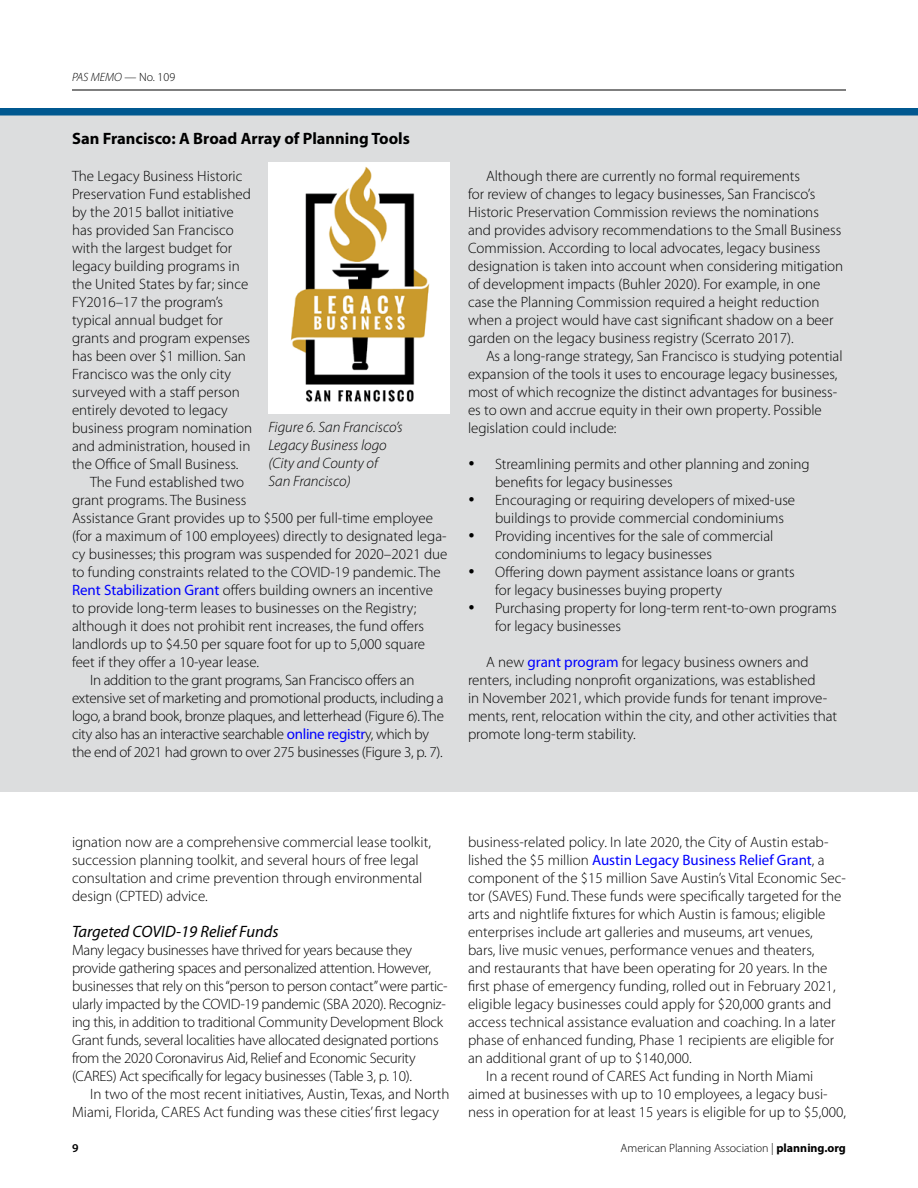
<style>
.page{position:relative;width:918px;height:1188px;background:#fff}
.page>*{position:absolute;margin:0;border:0;box-sizing:border-box;transform-origin:0 0}
.Header2{font:700 16.5px "Myriad Pro";color:#000}
.Body_First{font:italic 16.5px "Myriad Pro";color:#000}
.body_copy{font:300 15px/18px "Myriad Pro";color:#000}
.Body_First-2{font:300 15px/18px "Myriad Pro";letter-spacing:-.015em;color:#000}
.body_copy-2{font:300 15px/18px "Myriad Pro";letter-spacing:-.02em;color:#000}
.t1{font:italic 300 15px/18px "Myriad Pro";color:#000}
.t2{font:300 12px "Myriad Pro";color:#000}
.t3{font:italic 300 12px "Myriad Pro";color:#000}
.t4{font:600 12px "Myriad Pro";color:#000}
.s1{font-style:normal}
.s2{font-weight:400;color:#00f}
.s3{font-weight:700}
</style>
<div class="page">
<hr style="left:72px;top:90px;width:774px;height:1px;background:#000">
<div style="left:0;top:112px;width:918px;height:680px;background:#dcddde"></div>
<div style="left:0;top:108px;width:918px;height:8px;background:#005890"></div>
<div style="left:268px;top:162px;width:182px;height:252px;background:#fff"></div>
<img style="left:290px;top:167px;width:140px;height:236px">
<p class="t3" style="left:72px;top:71px;width:105px">PAS MEMO <span class="s1">— No. 109</span></p>
<h2 class="Header2" style="left:72px;top:130px;width:339px">San Francisco: A Broad Array of Planning Tools</h2>
<p class="Body_First-2" style="left:72px;top:167px;width:182px">The Legacy Business Historic<br>Preservation Fund established by the 2015 ballot initiative has provided San Francisco with the largest budget for legacy building programs in the United States by far; since<br>FY2016–17 the program’s typical annual budget for grants and program expenses has been over $1 million. San<br>Francisco was the only city surveyed with a staff person entirely devoted to legacy business program nomination and administration, housed in the Office of Small Business.</p>
<p class="body_copy" style="left:72px;top:473px;width:377px;text-indent:18px">The Fund established two<br>grant programs. The Business<br>Assistance Grant provides up to $500 per full-time employee (for a maximum of 100 employees) directly to designated lega&shy;cy businesses; this program was suspended for 2020–2021 due to funding constraints related to the COVID-19 pandemic. The <span class="s2">Rent Stabilization Grant</span> offers building owners an incentive to provide long-term leases to businesses on the Registry; although it does not prohibit rent increases, the fund offers landlords up to $4.50 per square foot for up to 5,000 square feet if they offer a 10-year lease.</p>
<p class="body_copy-2" style="left:72px;top:671px;width:373px;text-indent:18px">In addition to the grant programs, San Francisco offers an extensive set of marketing and promotional products, including a logo, a brand book, bronze plaques, and letterhead (Figure 6). The city also has an interactive searchable <span class="s2">online registr</span>y, which by the end of 2021 had grown to over 275 businesses (Figure 3, p. 7).</p>
<p class="t1" style="left:268px;top:419px;width:136px">Figure 6. San Francisco’s<br>Legacy Business logo (City and County of<br>San Francisco)</p>
<p class="body_copy" style="left:468px;top:167px;width:377px;text-indent:18px">Although there are currently no formal requirements<br>for review of changes to legacy businesses, San Francisco’s Historic Preservation Commission reviews the nominations and provides advisory recommendations to the Small Business Commission. According to local advocates, legacy business designation is taken into account when considering mitigation of development impacts (Buhler 2020). For example, in one case the Planning Commission required a height reduction when a project would have cast significant shadow on a beer garden on the legacy business registry (Scerrato 2017).</p>
<p class="body_copy" style="left:468px;top:347px;width:376px;text-indent:18px">As a long-range strategy, San Francisco is studying potential expansion of the tools it uses to encourage legacy businesses, most of which recognize the distinct advantages for business&shy;es to own and accrue equity in their own property. Possible legislation could include:</p>
<p class="body_copy" style="left:495px;top:455px;width:316px;text-indent:-27px">• Streamlining permits and other planning and zoning benefits for legacy businesses</p>
<p class="body_copy" style="left:495px;top:491px;width:302px;text-indent:-27px">• Encouraging or requiring developers of mixed-use buildings to provide commercial condominiums</p>
<p class="body_copy" style="left:495px;top:527px;width:280px;text-indent:-27px">• Providing incentives for the sale of commercial condominiums to legacy businesses</p>
<p class="body_copy" style="left:495px;top:563px;width:301px;text-indent:-27px">• Offering down payment assistance loans or grants for legacy businesses buying property</p>
<p class="body_copy" style="left:495px;top:599px;width:343px;text-indent:-27px">• Purchasing property for long-term rent-to-own programs for legacy businesses</p>
<p class="body_copy" style="left:468px;top:653px;width:371px;text-indent:18px">A new <span class="s2">grant program</span> for legacy business owners and renters, including nonprofit organizations, was established<br>in November 2021, which provide funds for tenant improve&shy;ments, rent, relocation within the city, and other activities that promote long-term stability.</p>
<p class="body_copy" style="left:72px;top:833px;width:361px">ignation now are a comprehensive commercial lease toolkit, succession planning toolkit, and several hours of free legal consultation and crime prevention through environmental design (CPTED) advice.</p>
<p class="Body_First" style="left:72px;top:922px;width:208px">Targeted COVID-19 Relief Funds</p>
<p class="Body_First-2" style="left:72px;top:941px;width:377px">Many legacy businesses have thrived for years because they provide gathering spaces and personalized attention. However, businesses that rely on this “person to person contact” were partic&shy;ularly impacted by the COVID-19 pandemic (SBA 2020). Recogniz&shy;ing this, in addition to traditional Community Development Block Grant funds, several localities have allocated designated portions from the 2020 Coronavirus Aid, Relief and Economic Security (CARES) Act specifically for legacy businesses (Table 3, p. 10).</p>
<p class="body_copy" style="left:72px;top:1085px;width:379px;text-indent:18px">In two of the most recent initiatives, Austin, Texas, and North<br>Miami, Florida, CARES Act funding was these cities’ first legacy</p>
<p class="body_copy" style="left:468px;top:833px;width:379px">business-related policy. In late 2020, the City of Austin estab&shy;lished the $5 million <span class="s2">Austin Legacy Business Relief Grant</span>, a component of the $15 million Save Austin’s Vital Economic Sec&shy;tor (SAVES) Fund. These funds were specifically targeted for the arts and nightlife fixtures for which Austin is famous; eligible enterprises include art galleries and museums, art venues,<br>bars, live music venues, performance venues and theaters,<br>and restaurants that have been operating for 20 years. In the first phase of emergency funding, rolled out in February 2021, eligible legacy businesses could apply for $20,000 grants and access technical assistance evaluation and coaching. In a later phase of enhanced funding, Phase 1 recipients are eligible for an additional grant of up to $140,000.</p>
<p class="body_copy" style="left:468px;top:1067px;width:379px;text-indent:18px">In a recent round of CARES Act funding in North Miami aimed at businesses with up to 10 employees, a legacy busi&shy;ness in operation for at least 15 years is eligible for up to $5,000,</p>
<p class="t4" style="left:72px;top:1141px;width:8px">9</p>
<p class="t2" style="left:621px;top:1141px;width:227px">American Planning Association | <span class="s3">planning.org</span></p>
</div>
